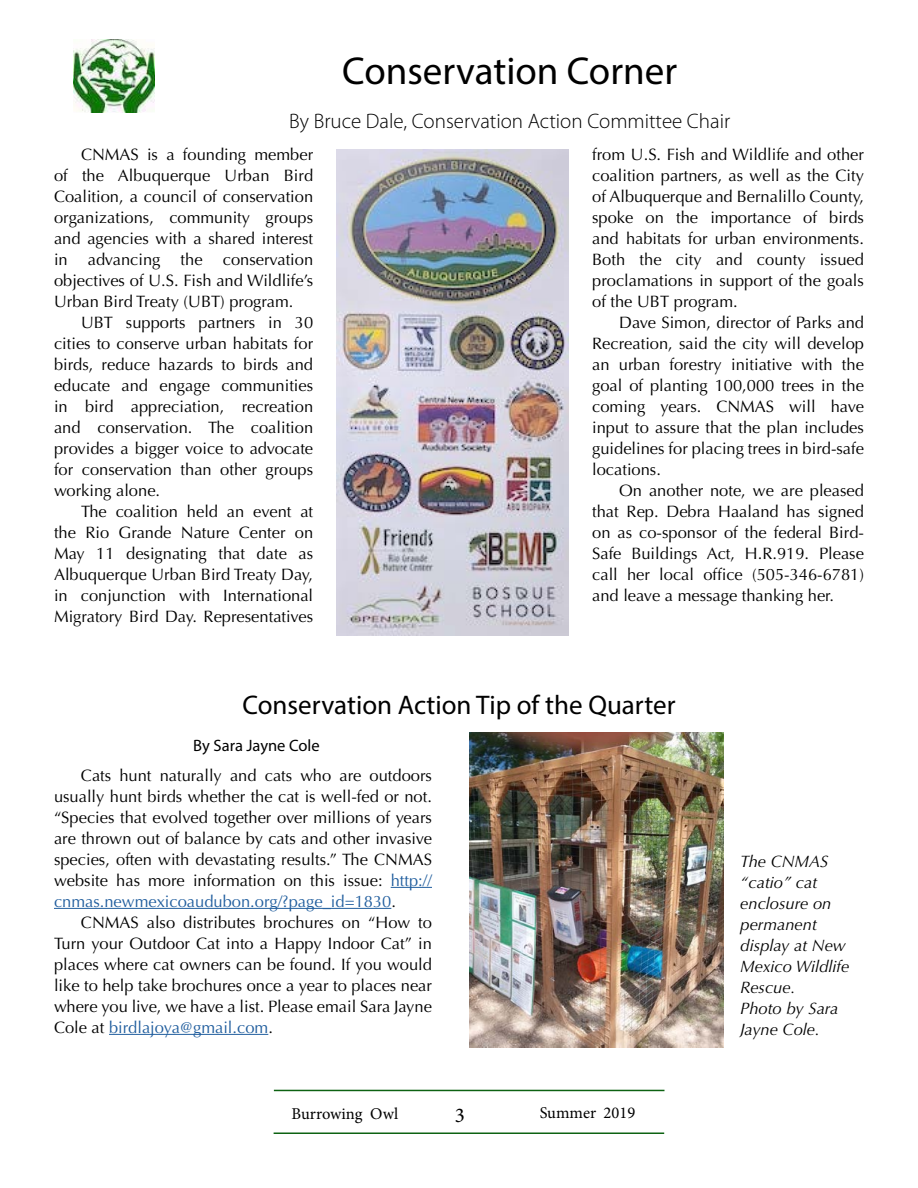
<style>
.page{position:relative;width:918px;height:1188px;background:#fff}
.page>*{position:absolute;margin:0;border:0;box-sizing:border-box;transform-origin:0 0}
.t1{font:39px "Myriad Pro";color:#000}
.t2{font:27px "Myriad Pro";color:#000}
.t3{font:300 21px "Myriad Pro";color:#000}
.t4{font:21px "Minion Pro";color:#000}
.t5{font:16.5px/21px "Optima";color:#000;text-align:justify}
.t6{font:italic 16.5px/21px "Optima";color:#000}
.t7{font:16.5px "Minion Pro";color:#000}
.t8{font:16.5px "Myriad Pro";color:#000}
.s1{color:#215e9e}
</style>
<div class="page">
<hr style="left:274px;top:1132px;width:390px;height:2px;background:#0d6212">
<hr style="left:274px;top:1090px;width:390px;height:1px;background:#0d6212">
<img style="left:74px;top:40px;width:81px;height:73px">
<img style="left:337px;top:150px;width:232px;height:486px">
<hr style="left:391px;top:887px;width:41px;height:1px;background:#215e9e">
<hr style="left:54px;top:908px;width:337px;height:1px;background:#215e9e">
<hr style="left:109px;top:1034px;width:159px;height:1px;background:#215e9e">
<img style="left:470px;top:733px;width:253px;height:315px">
<h1 class="t1" style="left:342px;top:47px;width:337px">Conservation Corner</h1>
<p class="t3" style="left:289px;top:109px;width:443px">By Bruce Dale, Conservation Action Committee Chair</p>
<p class="t5" style="left:54px;top:144px;width:261px;text-indent:27px">CNMAS is a founding member of the Albuquerque Urban Bird Coalition, a council of conservation organizations, community groups and agencies with a shared interest in advancing the conservation objectives of U.S. Fish and Wildlife’s Urban Bird Treaty (UBT) program.</p>
<p class="t5" style="left:54px;top:312px;width:261px;text-indent:27px">UBT supports partners in 30 cities to conserve urban habitats for birds, reduce hazards to birds and educate and engage communities in bird appreciation, recreation and conservation. The coalition provides a bigger voice to advocate for conservation than other groups working alone.</p>
<p class="t5" style="left:54px;top:502px;width:261px;text-indent:27px">The coalition held an event at the Rio Grande Nature Center on May 11 designating that date as Albuquerque Urban Bird Treaty Day, in conjunction with International Migratory Bird Day. Representatives</p>
<p class="t5" style="left:592px;top:145px;width:273px">from U.S. Fish and Wildlife and other coalition partners, as well as the City of Albuquerque and Bernalillo County, spoke on the importance of birds and habitats for urban environments.<br>Both the city and county issued proclamations in support of the goals of the UBT program.</p>
<p class="t5" style="left:592px;top:313px;width:273px;text-indent:27px">Dave Simon, director of Parks and Recreation, said the city will develop an urban forestry initiative with the goal of planting 100,000 trees in the coming years. CNMAS will have input to assure that the plan includes guidelines for placing trees in bird-safe locations.</p>
<p class="t5" style="left:592px;top:481px;width:273px;text-indent:27px">On another note, we are pleased that Rep. Debra Haaland has signed on as co-sponsor of the federal Bird-Safe Buildings Act, H.R.919. Please call her local office (505-346-6781) and leave a message thanking her.</p>
<h2 class="t2" style="left:242px;top:689px;width:435px">Conservation Action Tip of the Quarter</h2>
<p class="t8" style="left:193px;top:735px;width:128px">By Sara Jayne Cole</p>
<p class="t5" style="left:54px;top:765px;width:380px;text-indent:27px">Cats hunt naturally and cats who are outdoors usually hunt birds whether the cat is well-fed or not. “Species that evolved together over millions of years are thrown out of balance by cats and other invasive species, often with devastating results.” The CNMAS website has more information on this issue: <span class="s1">http:// cnmas.newmexicoaudubon.org/?page_id=1830</span>.</p>
<p class="t5" style="left:54px;top:912px;width:380px;text-indent:27px">CNMAS also distributes brochures on “How to Turn your Outdoor Cat into a Happy Indoor Cat” in places where cat owners can be found. If you would like to help take brochures once a year to places near where you live, we have a list. Please email Sara Jayne Cole at <span class="s1">birdlajoya@gmail.com</span>.</p>
<p class="t7" style="left:292px;top:1102px;width:108px">Burrowing Owl</p>
<p class="t4" style="left:455px;top:1101px;width:12px">3</p>
<p class="t7" style="left:540px;top:1102px;width:97px">Summer 2019</p>
<p class="t6" style="left:740px;top:851px;width:111px">The CNMAS “catio” cat enclosure on permanent display at New<br>Mexico Wildlife<br>Rescue.<br>Photo by Sara<br>Jayne Cole.</p>
</div>
